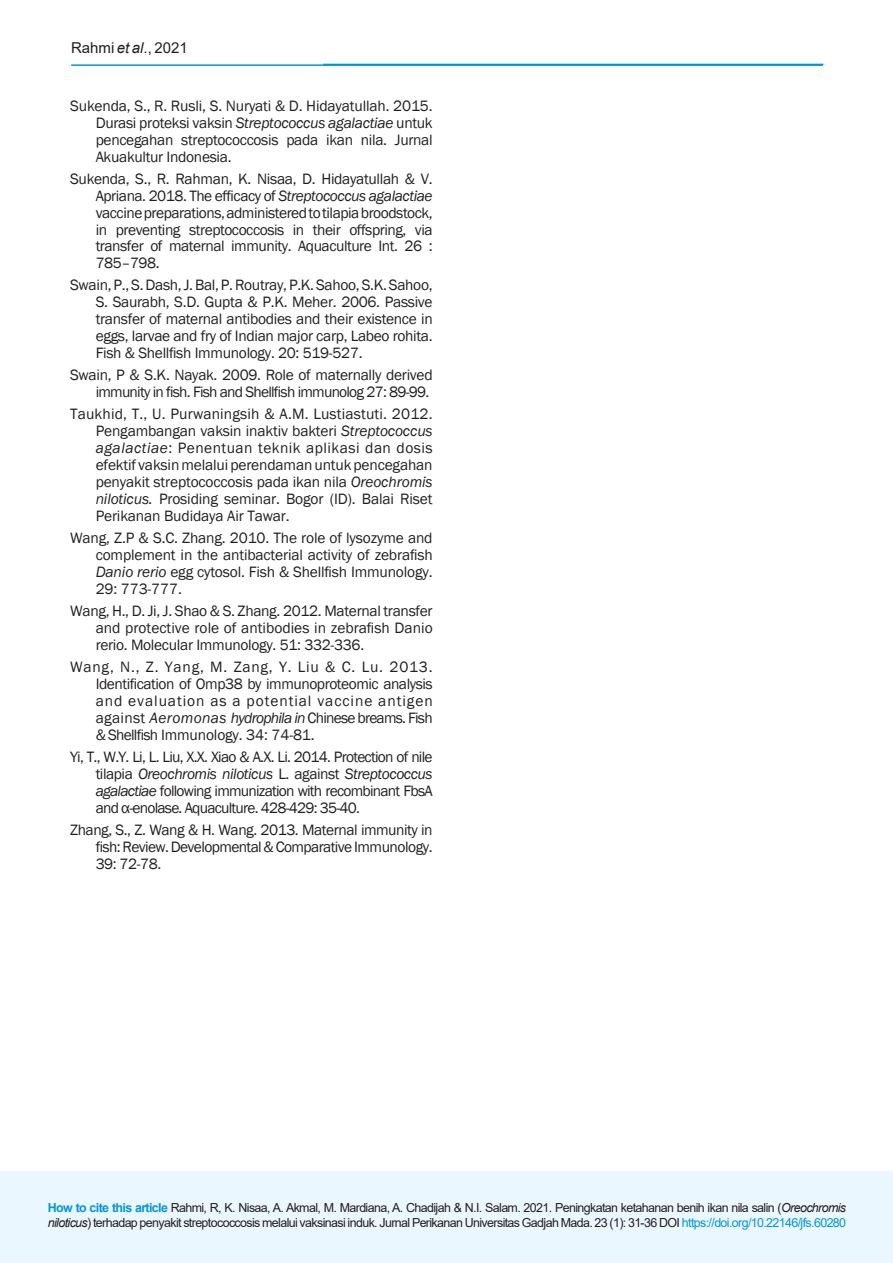
<style>
.page{position:relative;width:893px;height:1263px;background:#fff}
.page>*{position:absolute;margin:0;border:0;box-sizing:border-box;transform-origin:0 0}
.t1{font:15.45px/17px "Franklin Gothic";letter-spacing:-.02em;color:#231f20;text-align:justify}
.t2{font:15.45px/17px "Franklin Gothic";letter-spacing:-.05em;color:#231f20;text-align:right}
.t3{font:15px "Arial";color:#231f20}
.t4{font:12.45px/15px "Arial";letter-spacing:-.05em;color:#231f20}
.s1{font-style:italic}
.s2{font-weight:700;color:#0097db}
.s3{color:#0097db}
</style>
<div class="page">
<hr style="left:71px;top:64px;width:752px;height:2px;background:#0097db">
<div style="left:0;top:1171px;width:893px;height:92px;background:#ebf7fe"></div>
<p class="t3" style="left:71px;top:38px;width:118px">Rahmi <span class="s1">et al</span>., 2021</p>
<p class="t1" style="left:96px;top:97px;width:339px;text-indent:-26px">Sukenda, S., R. Rusli, S. Nuryati &amp; D. Hidayatullah. 2015.<br>Durasi proteksi vaksin <span class="s1">Streptococcus agalactiae</span> untuk pencegahan streptococcosis pada ikan nila. Jurnal Akuakultur Indonesia.</p>
<p class="t1" style="left:96px;top:170px;width:339px;text-indent:-26px">Sukenda, S., R. Rahman, K. Nisaa, D. Hidayatullah &amp; V.<br>Apriana. 2018. The efficacy of <span class="s1">Streptococcus agalactiae </span>vaccine preparations, administered to tilapia broodstock, in preventing streptococcosis in their offspring, via transfer of maternal immunity. Aquaculture Int. 26 :<br>785–798.</p>
<p class="t1" style="left:96px;top:277px;width:339px;text-indent:-26px">Swain, P., S. Dash, J. Bal, P. Routray, P.K. Sahoo, S.K. Sahoo, S. Saurabh, S.D. Gupta &amp; P.K. Meher. 2006. Passive transfer of maternal antibodies and their existence in eggs, larvae and fry of Indian major carp, Labeo rohita.<br>Fish &amp; Shellfish Immunology. 20: 519-527.</p>
<p class="t2" style="left:70px;top:367px;width:364px">Swain, P &amp; S.K. Nayak. 2009. Role of maternally derived immunity in fish. Fish and Shellfish immunolog 27: 89-99.</p>
<p class="t1" style="left:96px;top:406px;width:338px;text-indent:-26px">Taukhid, T., U. Purwaningsih &amp; A.M. Lustiastuti. 2012.<br>Pengambangan vaksin inaktiv bakteri <span class="s1">Streptococcus agalactiae</span>: Penentuan teknik aplikasi dan dosis efektif vaksin melalui perendaman untuk pencegahan penyakit streptococcosis pada ikan nila <span class="s1">Oreochromis niloticus.</span> Prosiding seminar. Bogor (ID). Balai Riset Perikanan Budidaya Air Tawar.</p>
<p class="t1" style="left:96px;top:530px;width:338px;text-indent:-26px">Wang, Z.P &amp; S.C. Zhang. 2010. The role of lysozyme and complement in the antibacterial activity of zebrafish <span class="s1">Danio rerio</span> egg cytosol. Fish &amp; Shellfish Immunology.<br>29: 773-777.</p>
<p class="t1" style="left:96px;top:603px;width:338px;text-indent:-26px">Wang, H., D. Ji, J. Shao &amp; S. Zhang. 2012. Maternal transfer and protective role of antibodies in zebrafish Danio rerio. Molecular Immunology. 51: 332-336.</p>
<p class="t1" style="left:96px;top:659px;width:339px;text-indent:-26px">Wang, N., Z. Yang, M. Zang, Y. Liu &amp; C. Lu. 2013.<br>Identification of Omp38 by immunoproteomic analysis and evaluation as a potential vaccine antigen against <span class="s1">Aeromonas hydrophila in</span> Chinese breams. Fish &amp; Shellfish Immunology. 34: 74-81.</p>
<p class="t1" style="left:96px;top:748px;width:338px;text-indent:-26px">Yi, T., W.Y. Li, L. Liu, X.X. Xiao &amp; A.X. Li. 2014. Protection of nile tilapia <span class="s1">Oreochromis niloticus</span> L. against <span class="s1">Streptococcus agalactiae</span> following immunization with recombinant FbsA and α-enolase. Aquaculture. 428-429: 35-40.</p>
<p class="t1" style="left:96px;top:821px;width:338px;text-indent:-26px">Zhang, S., Z. Wang &amp; H. Wang. 2013. Maternal immunity in fish: Review. Developmental &amp; Comparative Immunology.<br>39: 72-78.</p>
<p class="t4" style="left:48px;top:1200px;width:800px"><span class="s2">How to cite this article</span> Rahmi, R, K. Nisaa, A. Akmal, M. Mardiana, A. Chadijah &amp; N.I. Salam. 2021. Peningkatan ketahanan benih ikan nila salin (<span class="s1">Oreochromis niloticus</span>) terhadap penyakit streptococcosis melalui vaksinasi induk. Jurnal Perikanan Universitas Gadjah Mada. 23 (1): 31-36 DOI <span class="s3">https://doi.org/10.22146/jfs.60280</span></p>
</div>
